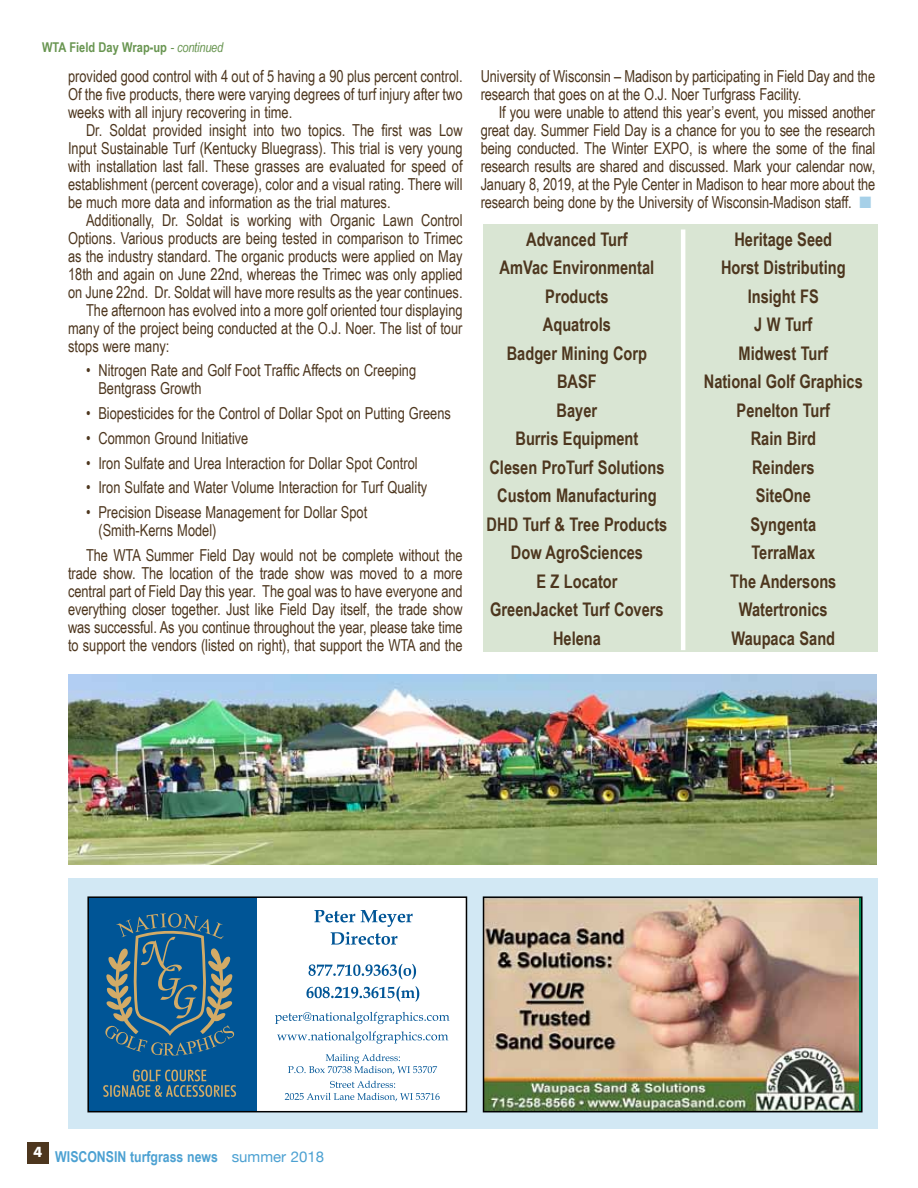
<style>
.page{position:relative;width:918px;height:1188px;background:#fff}
.page>*{position:absolute;margin:0;border:0;box-sizing:border-box;transform-origin:0 0}
.t1{font:700 18.75px/28.5px "Arial Narrow";color:#4d361e;text-align:center;scale:.95 1}
.t2{font:16.5px/18px "Arial Narrow";color:#4d361e;text-align:justify;scale:.95 1}
.t3{font:700 15px "Arial Narrow";color:#4ca1d2}
.t4{font:700 13.5px "Arial Narrow";color:#689550}
.s1{font-weight:400;font-style:italic}
.s2{color:#a6d0e8}
.s3{font-family:"Helvetica Neue";font-weight:400}
</style>
<div class="page">
<div style="left:27px;top:1142px;width:22px;height:22px;background:#4d361e"></div>
<div style="left:68px;top:878px;width:810px;height:251px;background:#d2e8f4"></div>
<img style="left:486px;top:899px;width:373px;height:210px">
<div style="left:483px;top:896px;width:380px;height:216px;border:2px solid #000"></div>
<div style="left:257px;top:899px;width:207px;height:210px;background:#fff"></div>
<svg style="left:314px;top:910px;width:99px;height:35px"></svg>
<svg style="left:309px;top:964px;width:107px;height:15px"></svg>
<svg style="left:306px;top:986px;width:113px;height:16px"></svg>
<svg style="left:275px;top:1012px;width:175px;height:12px"></svg>
<svg style="left:277px;top:1031px;width:171px;height:13px"></svg>
<svg style="left:288px;top:1054px;width:149px;height:20px"></svg>
<svg style="left:285px;top:1081px;width:155px;height:20px"></svg>
<div style="left:88px;top:897px;width:169px;height:215px;background:#005596"></div>
<svg style="left:103px;top:1070px;width:133px;height:27px"></svg>
<svg style="left:105px;top:913px;width:129px;height:143px"></svg>
<div style="left:87px;top:896px;width:380px;height:216px;border:2px solid #000"></div>
<div style="left:483px;top:225px;width:395px;height:427px;background:#d9e5d3"></div>
<img style="left:68px;top:675px;width:808px;height:190px">
<hr style="left:681px;top:230px;width:4px;height:420px;background:#fff">
<p class="t4" style="left:42px;top:37px;width:183px">WTA Field Day Wrap-up <span class="s1">- continued</span></p>
<p class="t2" style="left:68px;top:66px;width:417px">provided good control with 4 out of 5 having a 90 plus percent control.<br>Of the five products, there were varying degrees of turf injury after two weeks with all injury recovering in time.</p>
<p class="t2" style="left:68px;top:120px;width:417px;text-indent:18px">Dr. Soldat provided insight into two topics. The first was Low Input Sustainable Turf (Kentucky Bluegrass). This trial is very young with installation last fall. These grasses are evaluated for speed of establishment (percent coverage), color and a visual rating. There will be much more data and information as the trial matures.</p>
<p class="t2" style="left:86px;top:210px;width:398px">Additionally, Dr. Soldat is working with Organic Lawn Control</p>
<p class="t2" style="left:68px;top:228px;width:417px">Options. Various products are being tested in comparison to Trimec</p>
<p class="t2" style="left:68px;top:246px;width:417px">as the industry standard. The organic products were applied on May</p>
<p class="t2" style="left:68px;top:264px;width:417px">18th and again on June 22nd, whereas the Trimec was only applied</p>
<p class="t2" style="left:68px;top:282px;width:417px">on June 22nd. Dr. Soldat will have more results as the year continues.</p>
<p class="t2" style="left:86px;top:300px;width:398px">The afternoon has evolved into a more golf oriented tour displaying</p>
<p class="t2" style="left:68px;top:318px;width:417px">many of the project being conducted at the O.J. Noer. The list of tour</p>
<p class="t2" style="left:68px;top:336px;width:108px">stops were many:</p>
<p class="t2" style="left:98px;top:361px;width:336px;text-indent:-12px">• Nitrogen Rate and Golf Foot Traffic Affects on Creeping<br>Bentgrass Growth</p>
<p class="t2" style="left:86px;top:404px;width:386px">• Biopesticides for the Control of Dollar Spot on Putting Greens</p>
<p class="t2" style="left:86px;top:428px;width:172px">• Common Ground Initiative</p>
<p class="t2" style="left:86px;top:453px;width:351px">• Iron Sulfate and Urea Interaction for Dollar Spot Control</p>
<p class="t2" style="left:86px;top:478px;width:361px">• Iron Sulfate and Water Volume Interaction for Turf Quality</p>
<p class="t2" style="left:98px;top:503px;width:285px;text-indent:-12px">• Precision Disease Management for Dollar Spot (Smith-Kerns Model)</p>
<p class="t2" style="left:68px;top:545px;width:417px;text-indent:18px">The WTA Summer Field Day would not be complete without the trade show. The location of the trade show was moved to a more central part of Field Day this year. The goal was to have everyone and everything closer together. Just like Field Day itself, the trade show was successful. As you continue throughout the year, please take time to support the vendors (listed on right), that support the WTA and the</p>
<p class="t2" style="left:481px;top:66px;width:417px">University of Wisconsin – Madison by participating in Field Day and the research that goes on at the O.J. Noer Turfgrass Facility.</p>
<p class="t2" style="left:481px;top:102px;width:417px;text-indent:18px">If you were unable to attend this year’s event, you missed another great day. Summer Field Day is a chance for you to see the research being conducted. The Winter EXPO, is where the some of the final research results are shared and discussed. Mark your calendar now, January 8, 2019, at the Pyle Center in Madison to hear more about the research being done by the University of Wisconsin-Madison staff. <span class="s2">■</span></p>
<p class="t1" style="left:487px;top:224px;width:192px">Advanced Turf<br>AmVac Environmental<br>Products<br>Aquatrols<br>Badger Mining Corp<br>BASF<br>Bayer<br>Burris Equipment<br>Clesen ProTurf Solutions<br>Custom Manufacturing<br>DHD Turf &amp; Tree Products<br>Dow AgroSciences<br>E Z Locator<br>GreenJacket Turf Covers<br>Helena</p>
<p class="t1" style="left:704px;top:224px;width:169px">Heritage Seed<br>Horst Distributing<br>Insight FS<br>J W Turf<br>Midwest Turf<br>National Golf Graphics<br>Penelton Turf<br>Rain Bird<br>Reinders<br>SiteOne<br>Syngenta<br>TerraMax<br>The Andersons<br>Watertronics<br>Waupaca Sand</p>
<p class="t3" style="left:34px;top:1145px;width:292px"><sup>4</sup> WISCONSIN turfgrass news <span class="s3">summer 2018</span></p>
</div>
